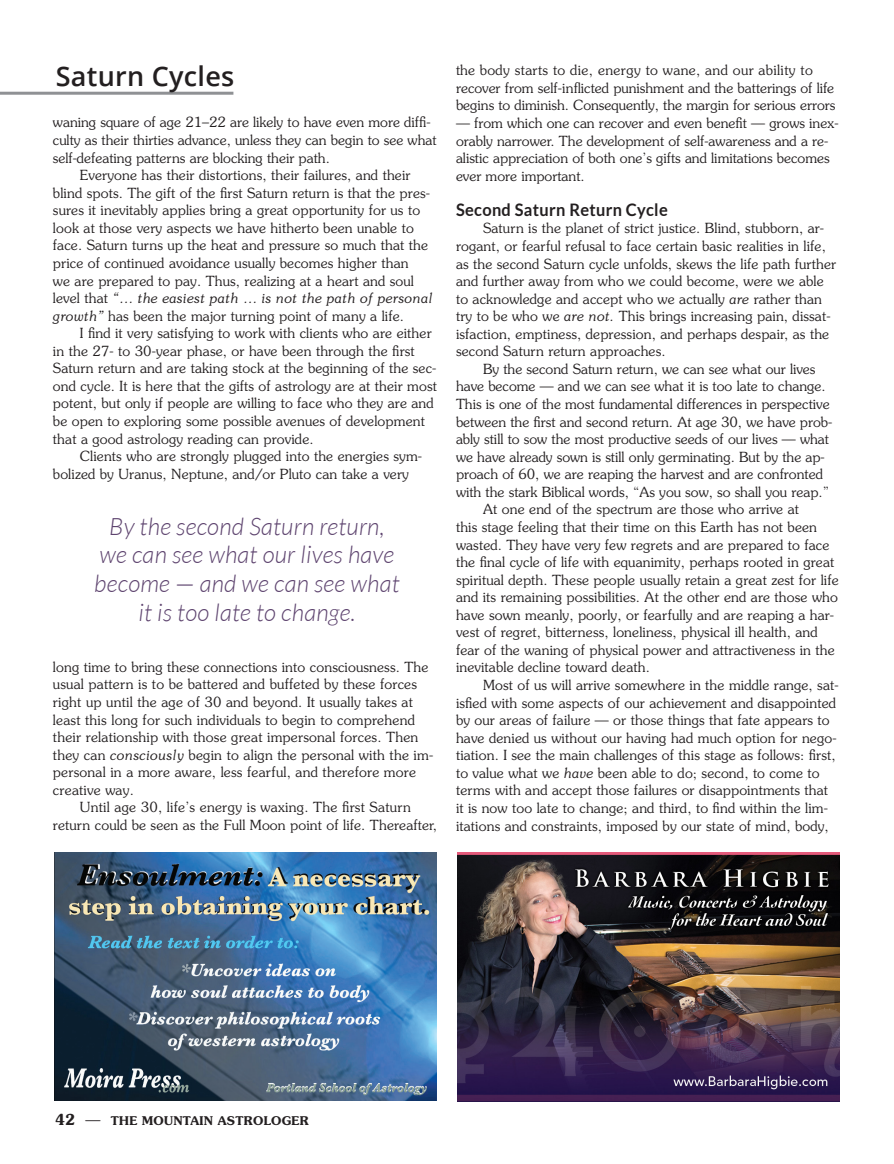
<style>
.page{position:relative;width:894px;height:1164px;background:#fff}
.page>*{position:absolute;margin:0;border:0;box-sizing:border-box;transform-origin:0 0}
.t1{font:600 27px "Open Sans";letter-spacing:.01em;color:#231f20}
.t2{font:italic 300 24px/28.8px "Lato";letter-spacing:.01em;color:#5e446f;text-align:center}
.t3{font:700 17.25px "Lato";letter-spacing:.02em;color:#231f20;scale:.95 1}
.t4{font:300 13.95px/17.5px "Souvenir Std";letter-spacing:.01em;color:#231f20}
.t5{font:italic 300 13.95px "Souvenir Std";letter-spacing:.01em;color:#231f20}
.t6{font:600 12px "Souvenir Std";letter-spacing:.025em;color:#231f20}
.s1{font-style:normal}
.s2{font-style:italic}
.s3{font-size:15px}
.s4{font-weight:300;font-size:15px}
</style>
<div class="page">
<hr style="left:0;top:92px;width:233px;height:3px;background:#8f9194">
<img style="left:55px;top:852px;width:382px;height:248px">
<img style="left:457px;top:852px;width:381px;height:248px">
<h1 class="t1" style="left:56px;top:57px;width:180px">Saturn Cycles</h1>
<p class="t4" style="left:53px;top:114px;width:379px">waning square of age 21–22 are likely to have even more diffi-</p>
<p class="t4" style="left:53px;top:131px;width:385px">culty as their thirties advance, unless they can begin to see what</p>
<p class="t4" style="left:53px;top:149px;width:278px">self-defeating patterns are blocking their path.</p>
<p class="t4" style="left:80px;top:166px;width:332px">Everyone has their distortions, their failures, and their</p>
<p class="t4" style="left:53px;top:184px;width:378px">blind spots. The gift of the first Saturn return is that the pres-</p>
<p class="t4" style="left:53px;top:201px;width:368px">sures it inevitably applies bring a great opportunity for us to</p>
<p class="t4" style="left:53px;top:219px;width:362px">look at those very aspects we have hitherto been unable to</p>
<p class="t4" style="left:53px;top:237px;width:376px">face. Saturn turns up the heat and pressure so much that the</p>
<p class="t4" style="left:53px;top:254px;width:357px">price of continued avoidance usually becomes higher than</p>
<p class="t4" style="left:53px;top:272px;width:362px">we are prepared to pay. Thus, realizing at a heart and soul</p>
<p class="t5" style="left:53px;top:289px;width:381px"><span class="s1">level that</span> “… the easiest path … is not the path of personal</p>
<p class="t4" style="left:53px;top:307px;width:352px"><span class="s2">growth”</span> has been the major turning point of many a life.</p>
<p class="t4" style="left:80px;top:324px;width:353px">I find it very satisfying to work with clients who are either</p>
<p class="t4" style="left:53px;top:342px;width:363px">in the 27- to 30-year phase, or have been through the first</p>
<p class="t4" style="left:53px;top:359px;width:385px">Saturn return and are taking stock at the beginning of the sec-</p>
<p class="t4" style="left:53px;top:377px;width:385px">ond cycle. It is here that the gifts of astrology are at their most</p>
<p class="t4" style="left:53px;top:394px;width:382px">potent, but only if people are willing to face who they are and</p>
<p class="t4" style="left:53px;top:412px;width:373px">be open to exploring some possible avenues of development</p>
<p class="t4" style="left:53px;top:430px;width:262px">that a good astrology reading can provide.</p>
<p class="t4" style="left:80px;top:447px;width:343px">Clients who are strongly plugged into the energies sym-</p>
<p class="t4" style="left:53px;top:465px;width:357px">bolized by Uranus, Neptune, and/or Pluto can take a very</p>
<h2 class="t2" style="left:94px;top:512px;width:306px">By the second Saturn return, we can see what our lives have become — and we can see what it is too late to change.</h2>
<p class="t4" style="left:53px;top:658px;width:377px">long time to bring these connections into consciousness. The</p>
<p class="t4" style="left:53px;top:675px;width:365px">usual pattern is to be battered and buffeted by these forces</p>
<p class="t4" style="left:53px;top:693px;width:361px">right up until the age of 30 and beyond. It usually takes at</p>
<p class="t4" style="left:53px;top:710px;width:363px">least this long for such individuals to begin to comprehend</p>
<p class="t4" style="left:53px;top:728px;width:367px">their relationship with those great impersonal forces. Then</p>
<p class="t4" style="left:53px;top:745px;width:381px">they can <span class="s2">consciously</span> begin to align the personal with the im-</p>
<p class="t4" style="left:53px;top:763px;width:364px">personal in a more aware, less fearful, and therefore more</p>
<p class="t4" style="left:53px;top:781px;width:82px">creative way.</p>
<p class="t4" style="left:80px;top:798px;width:332px">Until age 30, life’s energy is waxing. The first Saturn</p>
<p class="t4" style="left:53px;top:816px;width:385px">return could be seen as the Full Moon point of life. Thereafter,</p>
<p class="t4" style="left:456px;top:62px;width:381px">the body starts to die, energy to wane, and our ability to recover from self-inflicted punishment and the batterings of life begins to diminish. Consequently, the margin for serious errors</p>
<p class="t4" style="left:456px;top:114px;width:384px">— from which one can recover and even benefit — grows inex&shy;orably narrower. The development of self-awareness and a re&shy;alistic appreciation of both one’s gifts and limitations becomes ever more important.</p>
<p class="t3" style="left:456px;top:200px;width:224px">Second Saturn Return Cycle</p>
<p class="t4" style="left:456px;top:220px;width:381px;text-indent:27px">Saturn is the planet of strict justice. Blind, stubborn, ar&shy;rogant, or fearful refusal to face certain basic realities in life, as the second Saturn cycle unfolds, skews the life path further and further away from who we could become, were we able to acknowledge and accept who we actually <span class="s2">are</span> rather than try to be who we <span class="s2">are not.</span> This brings increasing pain, dissat&shy;isfaction, emptiness, depression, and perhaps despair, as the second Saturn return approaches.</p>
<p class="t4" style="left:483px;top:360px;width:334px">By the second Saturn return, we can see what our lives</p>
<p class="t4" style="left:456px;top:377px;width:371px">have become — and we can see what it is too late to change.</p>
<p class="t4" style="left:456px;top:395px;width:375px">This is one of the most fundamental differences in perspective</p>
<p class="t4" style="left:456px;top:413px;width:377px">between the first and second return. At age 30, we have prob-</p>
<p class="t4" style="left:456px;top:430px;width:374px">ably still to sow the most productive seeds of our lives — what</p>
<p class="t4" style="left:456px;top:448px;width:370px">we have already sown is still only germinating. But by the ap-</p>
<p class="t4" style="left:456px;top:465px;width:368px">proach of 60, we are reaping the harvest and are confronted</p>
<p class="t4" style="left:456px;top:483px;width:374px">with the stark Biblical words, “As you sow, so shall you reap.”</p>
<p class="t4" style="left:483px;top:500px;width:317px">At one end of the spectrum are those who arrive at</p>
<p class="t4" style="left:456px;top:518px;width:362px">this stage feeling that their time on this Earth has not been</p>
<p class="t4" style="left:456px;top:535px;width:375px">wasted. They have very few regrets and are prepared to face</p>
<p class="t4" style="left:456px;top:553px;width:380px">the final cycle of life with equanimity, perhaps rooted in great</p>
<p class="t4" style="left:456px;top:570px;width:384px">spiritual depth. These people usually retain a great zest for life</p>
<p class="t4" style="left:456px;top:588px;width:383px">and its remaining possibilities. At the other end are those who</p>
<p class="t4" style="left:456px;top:606px;width:379px">have sown meanly, poorly, or fearfully and are reaping a har-</p>
<p class="t4" style="left:456px;top:623px;width:363px">vest of regret, bitterness, loneliness, physical ill health, and</p>
<p class="t4" style="left:456px;top:641px;width:380px">fear of the waning of physical power and attractiveness in the</p>
<p class="t4" style="left:456px;top:658px;width:195px">inevitable decline toward death.</p>
<p class="t4" style="left:483px;top:676px;width:357px">Most of us will arrive somewhere in the middle range, sat-</p>
<p class="t4" style="left:456px;top:693px;width:381px">isfied with some aspects of our achievement and disappointed</p>
<p class="t4" style="left:456px;top:711px;width:375px">by our areas of failure — or those things that fate appears to</p>
<p class="t4" style="left:456px;top:728px;width:382px">have denied us without our having had much option for nego-</p>
<p class="t4" style="left:456px;top:746px;width:381px">tiation. I see the main challenges of this stage as follows: first,</p>
<p class="t4" style="left:456px;top:764px;width:365px">to value what we <span class="s2">have</span> been able to do; second, to come to</p>
<p class="t4" style="left:456px;top:781px;width:373px">terms with and accept those failures or disappointments that</p>
<p class="t4" style="left:456px;top:799px;width:373px">it is now too late to change; and third, to find within the lim-</p>
<p class="t4" style="left:456px;top:816px;width:374px">itations and constraints, imposed by our state of mind, body,</p>
<p class="t6" style="left:55px;top:1113px;width:255px"><span class="s3">42</span> <span class="s4">—</span> THE MOUNTAIN ASTROLOGER</p>
</div>
